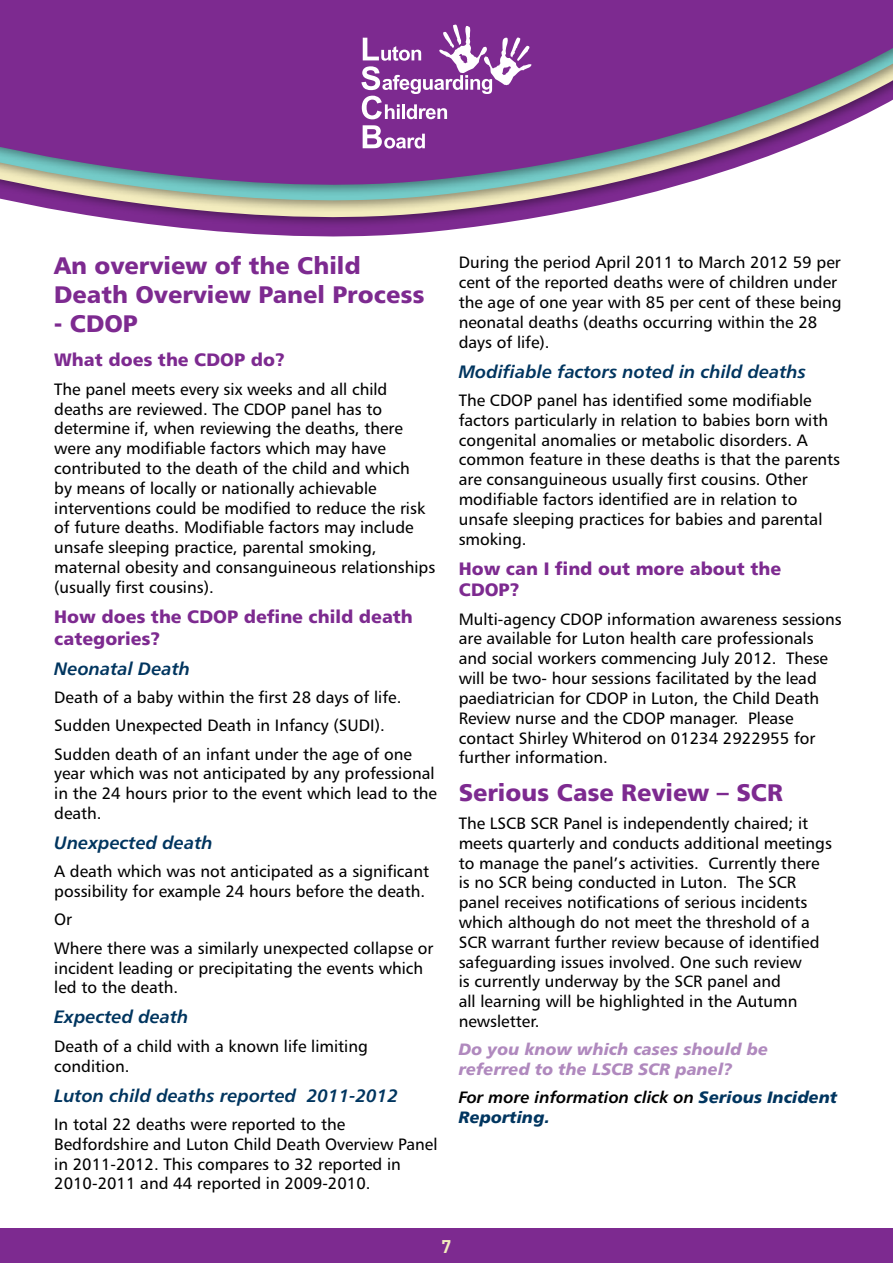
<style>
.page{position:relative;width:893px;height:1263px;background:#fff}
.page>*{position:absolute;margin:0;border:0;box-sizing:border-box;transform-origin:0 0}
.t1{font:24px/28.8px "Humanist 777 BT Black B";color:#7d2a90}
.t2{font:18px "Humanist 777 BT Bold Italic B";color:#00355f}
.t3{font:18px/21.6px "Humanist 777 BT Black B";color:#7d2a90}
.t4{font:700 18px "DIN";color:#f3ecbe}
.t5{font:16.5px/19.8px "Humanist 777 BT Roman B";color:#000}
.t6{font:16.5px/19.8px "Humanist 777 BT Black Italic B";color:#b089be}
.t7{font:16.5px "Humanist 777 BT Bold Italic B";color:#000}
.t8{font:16.5px "Humanist 777 BT Black Italic B";color:#00355f}
.s1{font-family:"Humanist 777 BT Black Italic B";color:#00355f}
</style>
<div class="page">
<div style="left:0;top:1229px;width:893px;height:34px;background:#7d2a90"></div>
<svg style="left:99px;top:217px;width:440px;height:17px;fill:#7d2a90"></svg>
<svg style="left:12px;top:201px;width:605px;height:16px;background:#b591a7"></svg>
<svg style="left:0;top:0;width:893px;height:201px;background:#89509b"></svg>
<svg style="left:363px;top:125px;width:62px;height:24px"></svg>
<svg style="left:361px;top:24px;width:170px;height:95px"></svg>
<h1 class="t1" style="left:54px;top:251px;width:372px">An overview of the Child<br>Death Overview Panel Process</h1>
<h1 class="t1" style="left:54px;top:309px;width:85px">- CDOP</h1>
<p class="t3" style="left:54px;top:349px;width:232px">What does the CDOP do?</p>
<p class="t5" style="left:54px;top:379px;width:383px">The panel meets every six weeks and all child deaths are reviewed. The CDOP panel has to determine if, when reviewing the deaths, there were any modifiable factors which may have contributed to the death of the child and which<br>by means of locally or nationally achievable interventions could be modified to reduce the risk of future deaths. Modifiable factors may include unsafe sleeping practice, parental smoking, maternal obesity and consanguineous relationships (usually first cousins).</p>
<p class="t3" style="left:54px;top:605px;width:360px">How does the CDOP define child death categories?</p>
<p class="t2" style="left:54px;top:657px;width:137px">Neonatal Death</p>
<p class="t5" style="left:54px;top:683px;width:359px;line-height:28.3px">Death of a baby within the first 28 days of life.<br>Sudden Unexpected Death in Infancy (SUDI).<br>Sudden death of an infant under the age of one</p>
<p class="t5" style="left:54px;top:763px;width:384px">year which was not anticipated by any professional in the 24 hours prior to the event which lead to the death.</p>
<p class="t2" style="left:54px;top:831px;width:160px">Unexpected death</p>
<p class="t5" style="left:54px;top:861px;width:376px">A death which was not anticipated as a significant possibility for example 24 hours before the death.</p>
<p class="t5" style="left:54px;top:905px;width:381px;line-height:28.3px">Or<br>Where there was a similarly unexpected collapse or</p>
<p class="t5" style="left:54px;top:957px;width:371px">incident leading or precipitating the events which led to the death.</p>
<p class="t2" style="left:54px;top:1006px;width:136px">Expected death</p>
<p class="t5" style="left:54px;top:1036px;width:315px">Death of a child with a known life limiting condition.</p>
<p class="t2" style="left:54px;top:1084px;width:346px">Luton child deaths reported 2011-2012</p>
<p class="t5" style="left:54px;top:1114px;width:385px">In total 22 deaths were reported to the Bedfordshire and Luton Child Death Overview Panel in 2011-2012. This compares to 32 reported in 2010-2011 and 44 reported in 2009-2010.</p>
<p class="t5" style="left:459px;top:252px;width:384px">During the period April 2011 to March 2012 59 per cent of the reported deaths were of children under the age of one year with 85 per cent of these being neonatal deaths (deaths occurring within the 28 days of life).</p>
<p class="t2" style="left:459px;top:360px;width:349px">Modifiable factors noted in child deaths</p>
<p class="t5" style="left:459px;top:390px;width:383px">The CDOP panel has identified some modifiable factors particularly in relation to babies born with congenital anomalies or metabolic disorders. A common feature in these deaths is that the parents are consanguineous usually first cousins. Other modifiable factors identified are in relation to unsafe sleeping practices for babies and parental smoking.</p>
<p class="t3" style="left:459px;top:557px;width:324px">How can I find out more about the<br>CDOP?</p>
<p class="t5" style="left:459px;top:609px;width:385px">Multi-agency CDOP information awareness sessions are available for Luton health care professionals and social workers commencing July 2012. These will be two- hour sessions facilitated by the lead paediatrician for CDOP in Luton, the Child Death Review nurse and the CDOP manager. Please contact Shirley Whiterod on 01234 2922955 for further information.</p>
<h1 class="t1" style="left:459px;top:777px;width:326px">Serious Case Review – SCR</h1>
<p class="t5" style="left:459px;top:813px;width:375px">The LSCB SCR Panel is independently chaired; it meets quarterly and conducts additional meetings to manage the panel’s activities. Currently there is no SCR being conducted in Luton. The SCR panel receives notifications of serious incidents which although do not meet the threshold of a SCR warrant further review because of identified safeguarding issues involved. One such review<br>is currently underway by the SCR panel and<br>all learning will be highlighted in the Autumn newsletter.</p>
<p class="t6" style="left:459px;top:1039px;width:311px">Do you know which cases should be referred to the LSCB SCR panel?</p>
<p class="t7" style="left:459px;top:1087px;width:380px">For more information click on <span class="s1">Serious Incident</span></p>
<p class="t8" style="left:459px;top:1106px;width:93px">Reporting.</p>
<p class="t4" style="left:442px;top:1234px;width:11px">7</p>
</div>
